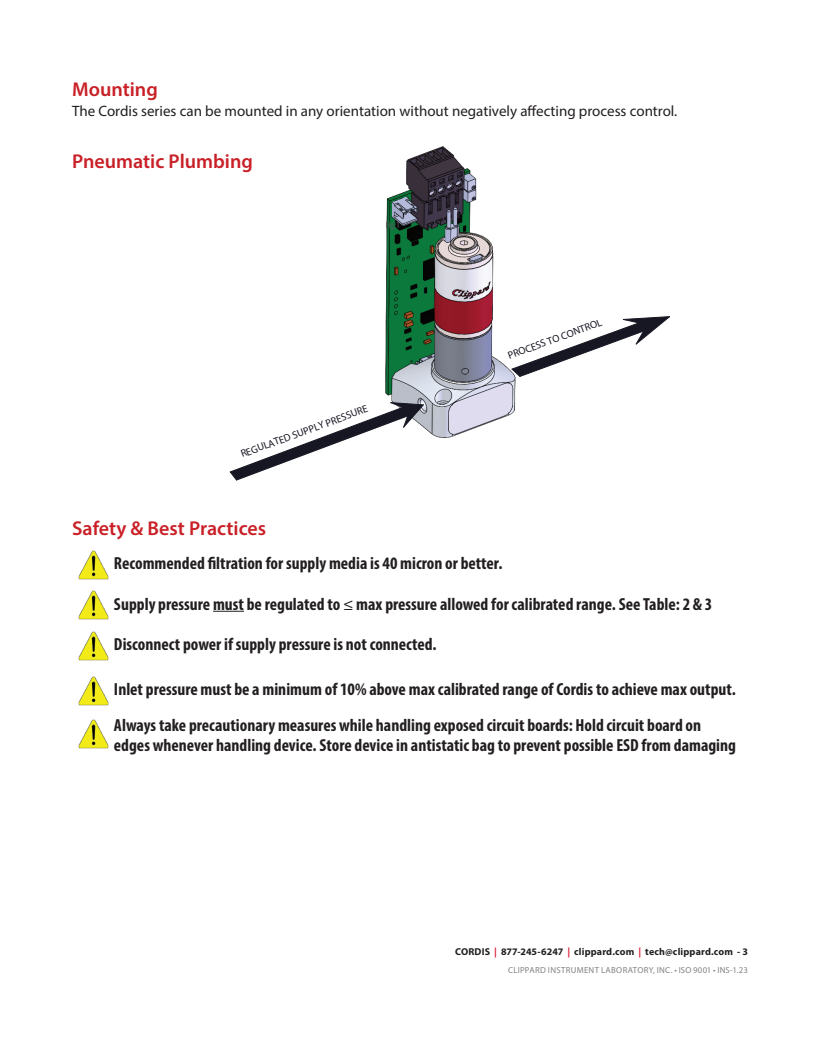
<style>
.page{position:relative;width:820px;height:1045px;background:#fff}
.page>*{position:absolute;margin:0;border:0;box-sizing:border-box;transform-origin:0 0}
.t1{font:600 20px "Myriad Pro";color:#c92027}
.t2{font:700 condensed 17.5px/20px "Myriad Pro";color:#231f20}
.t3{font:15px "Myriad Pro";color:#231f20}
.t4{font:10.38px "Century Gothic";color:#161722}
.t5{font:700 10px "Myriad Pro";letter-spacing:.015em;color:#231f20}
.t6{font:condensed 9.5px "Myriad Pro";color:#57585a}
.t7{font:8.75px "Myriad Pro";letter-spacing:.03em;color:#808285}
.s1{font-weight:400;font-stretch:normal}
.s2{color:#dc1a32}
</style>
<div class="page">
<img style="left:385px;top:146px;width:131px;height:292px">
<svg style="left:510px;top:315px;width:160px;height:62px"></svg>
<svg style="left:229px;top:401px;width:195px;height:80px"></svg>
<img style="left:78px;top:550px;width:31px;height:30px">
<img style="left:78px;top:590px;width:31px;height:30px">
<hr style="left:213px;top:610px;width:31px;height:1px;background:#231f20">
<img style="left:78px;top:631px;width:31px;height:29px">
<img style="left:78px;top:719px;width:31px;height:29px">
<img style="left:78px;top:676px;width:31px;height:30px">
<p class="t1" style="left:72px;top:76px;width:87px">Mounting</p>
<p class="t3" style="left:72px;top:101px;width:606px">The Cordis series can be mounted in any orientation without negatively affecting process control.</p>
<p class="t1" style="left:72px;top:149px;width:182px">Pneumatic Plumbing</p>
<p class="t6" style="left:385px;top:219px;width:16px">Fig:1</p>
<p class="t4" style="left:239px;top:448px;width:136px;rotate:-20deg">REGULATED SUPPLY PRESSURE</p>
<p class="t1" style="left:72px;top:515px;width:195px">Safety &amp; Best Practices</p>
<p class="t4" style="left:506px;top:349px;width:101px;rotate:-20deg">PROCESS TO CONTROL</p>
<p class="t2" style="left:114px;top:552px;width:389px">Recommended filtration for supply media is 40 micron or better.</p>
<p class="t2" style="left:114px;top:593px;width:599px">Supply pressure must be regulated to <span class="s1">≤</span> max pressure allowed for calibrated range. See Table: 2 &amp; 3</p>
<p class="t2" style="left:114px;top:633px;width:324px">Disconnect power if supply pressure is not connected.</p>
<p class="t2" style="left:114px;top:678px;width:623px">Inlet pressure must be a minimum of 10% above max calibrated range of Cordis to achieve max output.</p>
<p class="t2" style="left:114px;top:715px;width:623px">Always take precautionary measures while handling exposed circuit boards: Hold circuit board on edges whenever handling device. Store device in antistatic bag to prevent possible ESD from damaging</p>
<p class="t5" style="left:455px;top:944px;width:294px">CORDIS <span class="s2">|</span> 877-245-6247 <span class="s2">|</span> clippard.com <span class="s2">|</span> tech@clippard.com - 3</p>
<p class="t7" style="left:507px;top:963px;width:241px">CLIPPARD INSTRUMENT LABORATORY, INC. • ISO 9001 • INS-1.23</p>
</div>
